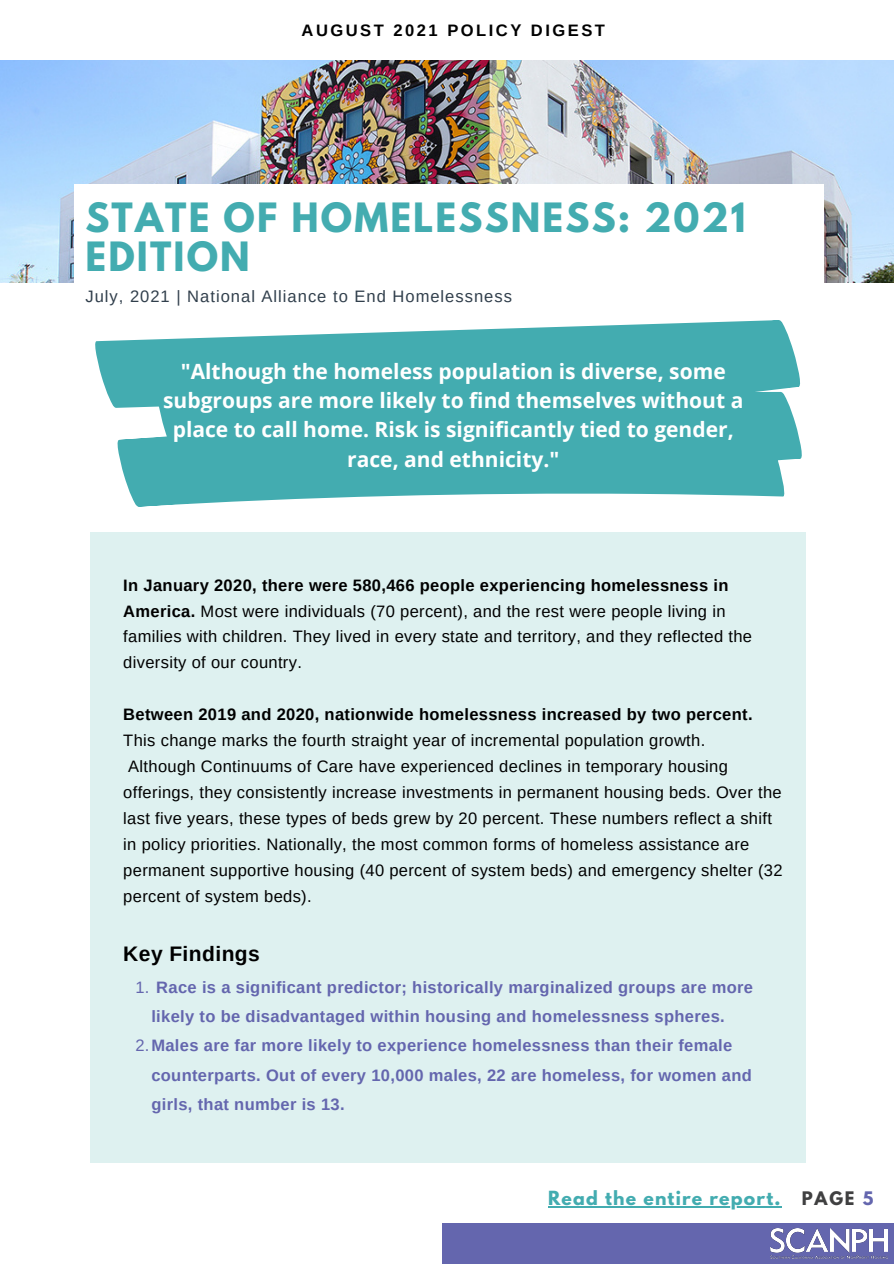
<style>
.page{position:relative;width:894px;height:1264px;background:#fff}
.page>*{position:absolute;margin:0;border:0;box-sizing:border-box;transform-origin:0 0}
.t1{font:700 35.7px/38.8px "League Spartan";letter-spacing:.06em;color:#43acb0}
.t2{font:700 21px/29.2px "Open Sans";color:#fff;text-align:center}
.t3{font:700 21px "Arimo";letter-spacing:.02em;color:#000}
.t4{font:700 17.25px "League Spartan";letter-spacing:.07em;color:#43acb0}
.t5{font:16.5px/26px "Arimo";letter-spacing:.02em;color:#000}
.t6{font:700 16.5px/29.2px "Arimo";letter-spacing:.02em;color:#6466ae}
.t7{font:16.5px "Arimo";letter-spacing:.06em;color:#313f4c}
.t8{font:700 16.5px "Arimo";letter-spacing:.15em;color:#000}
.t9{font:700 16.5px "League Spartan";color:#404041}
.s1{font-weight:700}
.s2{font-weight:400}
.s3{color:#6466ae}
</style>
<div class="page">
<div style="left:91px;top:532px;width:715px;height:631px;background:#def1f0"></div>
<svg style="left:95px;top:320px;width:707px;height:187px;fill:#43acb0"></svg>
<img style="left:0;top:61px;width:893px;height:221px">
<div style="left:441px;top:1222px;width:452px;height:41px;background:#6466ae"></div>
<img style="left:770px;top:1228px;width:117px;height:30px">
<hr style="left:548px;top:1205px;width:233px;height:2px;background:#43acb0">
<div style="left:74px;top:184px;width:749px;height:105px;background:#fff"></div>
<p class="t8" style="left:301px;top:21px;width:305px">AUGUST 2021 POLICY DIGEST</p>
<p class="t1" style="left:85px;top:203px;width:661px">STATE OF HOMELESSNESS: 2021<br>EDITION</p>
<p class="t7" style="left:85px;top:287px;width:428px">July, 2021 | National Alliance to End Homelessness</p>
<p class="t2" style="left:163px;top:356px;width:581px">"Although the homeless population is diverse, some subgroups are more likely to find themselves without a place to call home. Risk is significantly tied to gender, race, and ethnicity."</p>
<p class="t5" style="left:123px;top:572px;width:630px"><span class="s1">In January 2020, there were 580,466 people experiencing homelessness in America.</span> Most were individuals (70 percent), and the rest were people living in families with children. They lived in every state and territory, and they reflected the diversity of our country.</p>
<p class="t5" style="left:123px;top:701px;width:660px"><span class="s1">Between 2019 and 2020, nationwide homelessness increased by two percent.<br></span>This change marks the fourth straight year of incremental population growth.<br>Although Continuums of Care have experienced declines in temporary housing offerings, they consistently increase investments in permanent housing beds. Over the last five years, these types of beds grew by 20 percent. These numbers reflect a shift in policy priorities. Nationally, the most common forms of homeless assistance are permanent supportive housing (40 percent of system beds) and emergency shelter (32 percent of system beds).</p>
<p class="t3" style="left:123px;top:942px;width:138px">Key Findings</p>
<p class="t6" style="left:151px;top:972px;width:603px;text-indent:-16px"><span class="s2">1.</span> Race is a significant predictor; historically marginalized groups are more likely to be disadvantaged within housing and homelessness spheres.</p>
<p class="t6" style="left:151px;top:1030px;width:601px;text-indent:-16px"><span class="s2">2.</span>Males are far more likely to experience homelessness than their female counterparts. Out of every 10,000 males, 22 are homeless, for women and girls, that number is 13.</p>
<p class="t4" style="left:548px;top:1189px;width:234px">Read the entire report.</p>
<p class="t9" style="left:801px;top:1189px;width:73px">PAGE <span class="s3">5</span></p>
</div>
